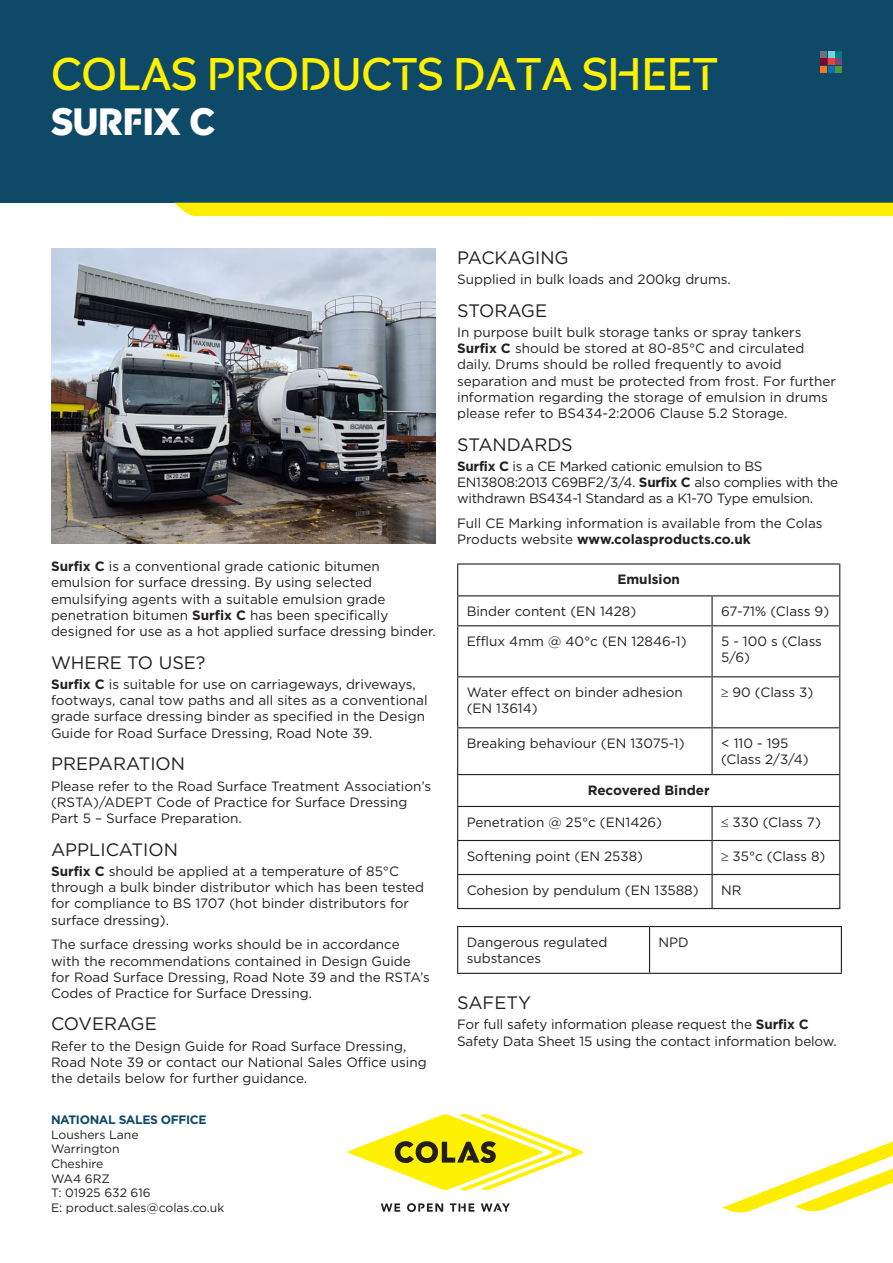
<style>
.page{position:relative;width:893px;height:1263px;background:#fff}
.page>*{position:absolute;margin:0;border:0;box-sizing:border-box;transform-origin:0 0}
.t1{font:45px "Colas";color:#fff101}
.t2{font:900 37.5px "Colas";color:#fff}
.Body_Copy_Header{font:18px "Gotham HTF";color:#231f20}
.Body_Copy{font:13.5px/16.2px "Gotham HTF";color:#231f20}
.Table_Body{font:13.5px/16.2px "Gotham HTF";color:#231f20}
.Body_Copy-2{font:13.5px/16.2px "Gotham HTF";letter-spacing:-.02em;color:#231f20}
.Table_Header{font:700 13.5px "Gotham HTF";color:#231f20}
.Body_Copy-3{font:12.15px/14.7px "Gotham HTF";color:#231f20}
.s1{font-weight:700}
.s2{font-weight:700;color:#0e4a68}
</style>
<div class="page">
<div style="left:0;top:0;width:893px;height:203px;background:#0e4a68"></div>
<img style="left:51px;top:248px;width:385px;height:296px">
<div style="left:820px;top:51px;width:7px;height:6px;background:#68737d"></div>
<div style="left:835px;top:51px;width:7px;height:6px;background:#007c89"></div>
<div style="left:820px;top:59px;width:7px;height:6px;background:#840128"></div>
<svg style="left:828px;top:51px;width:6px;height:14px"></svg>
<div style="left:835px;top:59px;width:7px;height:6px;background:#73497a"></div>
<div style="left:820px;top:66px;width:7px;height:7px;background:#f47721"></div>
<div style="left:828px;top:66px;width:6px;height:7px;background:#0174bc"></div>
<div style="left:835px;top:66px;width:7px;height:7px;background:#529635"></div>
<div style="left:174px;top:203px;width:719px;height:13px;background:#ffed00"></div>
<svg style="left:722px;top:1141px;width:171px;height:71px"></svg>
<svg style="left:381px;top:1203px;width:19px;height:9px"></svg>
<svg style="left:481px;top:1203px;width:29px;height:9px"></svg>
<svg style="left:450px;top:1203px;width:24px;height:9px"></svg>
<svg style="left:407px;top:1203px;width:36px;height:9px"></svg>
<svg style="left:348px;top:1114px;width:235px;height:76px"></svg>
<hr style="left:457px;top:563px;width:255px;height:2px;background:#231f20">
<hr style="left:457px;top:565px;width:1px;height:30px;background:#231f20">
<hr style="left:712px;top:563px;width:128px;height:2px;background:#231f20">
<hr style="left:839px;top:565px;width:1px;height:30px;background:#231f20">
<hr style="left:457px;top:595px;width:255px;height:1px;background:#231f20">
<svg style="left:457px;top:596px;width:1px;height:29px"></svg>
<hr style="left:712px;top:595px;width:128px;height:1px;background:#231f20">
<hr style="left:711px;top:596px;width:2px;height:29px;background:#231f20">
<svg style="left:839px;top:596px;width:1px;height:29px"></svg>
<hr style="left:457px;top:625px;width:255px;height:1px;background:#231f20">
<hr style="left:457px;top:626px;width:1px;height:50px;background:#231f20">
<hr style="left:712px;top:625px;width:128px;height:1px;background:#231f20">
<hr style="left:711px;top:626px;width:2px;height:50px;background:#231f20">
<hr style="left:839px;top:626px;width:1px;height:50px;background:#231f20">
<hr style="left:457px;top:676px;width:255px;height:1px;background:#231f20">
<hr style="left:457px;top:677px;width:1px;height:50px;background:#231f20">
<hr style="left:712px;top:676px;width:128px;height:1px;background:#231f20">
<hr style="left:711px;top:677px;width:2px;height:50px;background:#231f20">
<hr style="left:839px;top:677px;width:1px;height:50px;background:#231f20">
<hr style="left:457px;top:727px;width:255px;height:1px;background:#231f20">
<hr style="left:457px;top:728px;width:1px;height:46px;background:#231f20">
<hr style="left:712px;top:727px;width:128px;height:1px;background:#231f20">
<hr style="left:711px;top:728px;width:2px;height:46px;background:#231f20">
<hr style="left:839px;top:728px;width:1px;height:46px;background:#231f20">
<hr style="left:457px;top:774px;width:255px;height:1px;background:#231f20">
<hr style="left:457px;top:775px;width:1px;height:31px;background:#231f20">
<hr style="left:712px;top:774px;width:128px;height:1px;background:#231f20">
<hr style="left:839px;top:775px;width:1px;height:31px;background:#231f20">
<hr style="left:457px;top:806px;width:255px;height:1px;background:#231f20">
<hr style="left:457px;top:807px;width:1px;height:33px;background:#231f20">
<hr style="left:712px;top:806px;width:128px;height:1px;background:#231f20">
<hr style="left:711px;top:807px;width:2px;height:33px;background:#231f20">
<hr style="left:839px;top:807px;width:1px;height:33px;background:#231f20">
<hr style="left:457px;top:840px;width:255px;height:1px;background:#231f20">
<hr style="left:457px;top:841px;width:1px;height:33px;background:#231f20">
<hr style="left:712px;top:840px;width:128px;height:1px;background:#231f20">
<hr style="left:711px;top:841px;width:2px;height:33px;background:#231f20">
<hr style="left:839px;top:841px;width:1px;height:33px;background:#231f20">
<hr style="left:457px;top:874px;width:255px;height:1px;background:#231f20">
<hr style="left:457px;top:875px;width:1px;height:33px;background:#231f20">
<hr style="left:712px;top:874px;width:128px;height:1px;background:#231f20">
<hr style="left:711px;top:875px;width:2px;height:33px;background:#231f20">
<hr style="left:839px;top:875px;width:1px;height:33px;background:#231f20">
<hr style="left:457px;top:908px;width:255px;height:1px;background:#231f20">
<hr style="left:712px;top:908px;width:128px;height:1px;background:#231f20">
<hr style="left:457px;top:926px;width:192px;height:1px;background:#231f20">
<hr style="left:457px;top:927px;width:1px;height:46px;background:#231f20">
<hr style="left:649px;top:926px;width:193px;height:1px;background:#231f20">
<hr style="left:649px;top:927px;width:1px;height:46px;background:#231f20">
<hr style="left:841px;top:927px;width:1px;height:46px;background:#231f20">
<hr style="left:457px;top:973px;width:192px;height:1px;background:#231f20">
<hr style="left:649px;top:973px;width:193px;height:1px;background:#231f20">
<p class="t1" style="left:51px;top:49px;width:669px">COLAS PRODUCTS DATA SHEET</p>
<p class="t2" style="left:51px;top:101px;width:166px">SURFIX C</p>
<p class="Body_Copy" style="left:51px;top:558px;width:386px"><span class="s1">Surfix C</span> is a conventional grade cationic bitumen emulsion for surface dressing. By using selected emulsifying agents with a suitable emulsion grade penetration bitumen <span class="s1">Surfix C</span> has been specifically designed for use as a hot applied surface dressing binder.</p>
<p class="Body_Copy_Header" style="left:51px;top:652px;width:156px">WHERE TO USE?</p>
<p class="Body_Copy" style="left:51px;top:676px;width:378px"><span class="s1">Surfix C</span> is suitable for use on carriageways, driveways, footways, canal tow paths and all sites as a conventional grade surface dressing binder as specified in the Design Guide for Road Surface Dressing, Road Note 39.</p>
<p class="Body_Copy_Header" style="left:51px;top:754px;width:136px">PREPARATION</p>
<p class="Body_Copy" style="left:51px;top:777px;width:382px">Please refer to the Road Surface Treatment Association’s (RSTA)/ADEPT Code of Practice for Surface Dressing<br>Part 5 – Surface Preparation.</p>
<p class="Body_Copy_Header" style="left:51px;top:839px;width:128px">APPLICATION</p>
<p class="Body_Copy" style="left:51px;top:863px;width:375px"><span class="s1">Surfix C</span> should be applied at a temperature of 85°C through a bulk binder distributor which has been tested for compliance to BS 1707 (hot binder distributors for surface dressing).</p>
<p class="Body_Copy" style="left:51px;top:936px;width:380px">The surface dressing works should be in accordance with the recommendations contained in Design Guide for Road Surface Dressing, Road Note 39 and the RSTA’s Codes of Practice for Surface Dressing.</p>
<p class="Body_Copy_Header" style="left:51px;top:1014px;width:107px">COVERAGE</p>
<p class="Body_Copy" style="left:51px;top:1038px;width:377px">Refer to the Design Guide for Road Surface Dressing,<br>Road Note 39 or contact our National Sales Office using the details below for further guidance.</p>
<p class="Body_Copy-3" style="left:51px;top:1112px;width:175px"><span class="s2">NATIONAL SALES OFFICE<br></span>Loushers Lane<br>Warrington<br>Cheshire<br>WA4 6RZ<br>T: 01925 632 616<br>E: product.sales@colas.co.uk</p>
<p class="Body_Copy_Header" style="left:457px;top:247px;width:113px">PACKAGING</p>
<p class="Body_Copy" style="left:457px;top:271px;width:275px">Supplied in bulk loads and 200kg drums.</p>
<p class="Body_Copy_Header" style="left:457px;top:300px;width:92px">STORAGE</p>
<p class="Body_Copy" style="left:457px;top:324px;width:380px">In purpose built bulk storage tanks or spray tankers <span class="s1">Surfix C</span> should be stored at 80-85°C and circulated daily. Drums should be rolled frequently to avoid separation and must be protected from frost. For further information regarding the storage of emulsion in drums please refer to BS434-2:2006 Clause 5.2 Storage.</p>
<p class="Body_Copy_Header" style="left:457px;top:434px;width:117px">STANDARDS</p>
<p class="Body_Copy-2" style="left:457px;top:458px;width:383px"><span class="s1">Surfix C</span> is a CE Marked cationic emulsion to BS<br>EN13808:2013 C69BF2/3/4. <span class="s1">Surfix C</span> also complies with the withdrawn BS434-1 Standard as a K1-70 Type emulsion.</p>
<p class="Body_Copy" style="left:457px;top:515px;width:367px">Full CE Marking information is available from the Colas<br>Products website <span class="s1">www.colasproducts.co.uk</span></p>
<p class="Table_Header" style="left:617px;top:572px;width:64px">Emulsion</p>
<p class="Table_Body" style="left:467px;top:603px;width:171px">Binder content (EN 1428)</p>
<p class="Table_Body" style="left:721px;top:603px;width:110px">67-71% (Class 9)</p>
<p class="Table_Body" style="left:467px;top:633px;width:221px">Efflux 4mm @ 40°c (EN 12846-1)</p>
<p class="Table_Body" style="left:721px;top:633px;width:102px">5 - 100 s (Class<br>5/6)</p>
<p class="Table_Body" style="left:467px;top:684px;width:218px">Water effect on binder adhesion</p>
<p class="Table_Body" style="left:467px;top:700px;width:72px">(EN 13614)</p>
<p class="Table_Body" style="left:721px;top:684px;width:94px">≥ 90 (Class 3)</p>
<p class="Table_Body" style="left:467px;top:735px;width:219px">Breaking behaviour (EN 13075-1)</p>
<p class="Table_Body" style="left:721px;top:735px;width:89px">&lt; 110 - 195 (Class 2/3/4)</p>
<p class="Table_Header" style="left:588px;top:782px;width:124px">Recovered Binder</p>
<p class="Table_Body" style="left:467px;top:814px;width:197px">Penetration @ 25°c (EN1426)</p>
<p class="Table_Body" style="left:721px;top:814px;width:101px">≤ 330 (Class 7)</p>
<p class="Table_Body" style="left:467px;top:848px;width:178px">Softening point (EN 2538)</p>
<p class="Table_Body" style="left:721px;top:848px;width:106px">≥ 35°c (Class 8)</p>
<p class="Table_Body" style="left:467px;top:882px;width:233px">Cohesion by pendulum (EN 13588)</p>
<p class="Table_Body" style="left:721px;top:882px;width:22px">NR</p>
<p class="Table_Body" style="left:467px;top:934px;width:142px">Dangerous regulated substances</p>
<p class="Table_Body" style="left:659px;top:934px;width:32px">NPD</p>
<p class="Body_Copy_Header" style="left:457px;top:992px;width:75px">SAFETY</p>
<p class="Body_Copy" style="left:457px;top:1016px;width:381px">For full safety information please request the <span class="s1">Surfix C<br></span>Safety Data Sheet 15 using the contact information below.</p>
</div>
